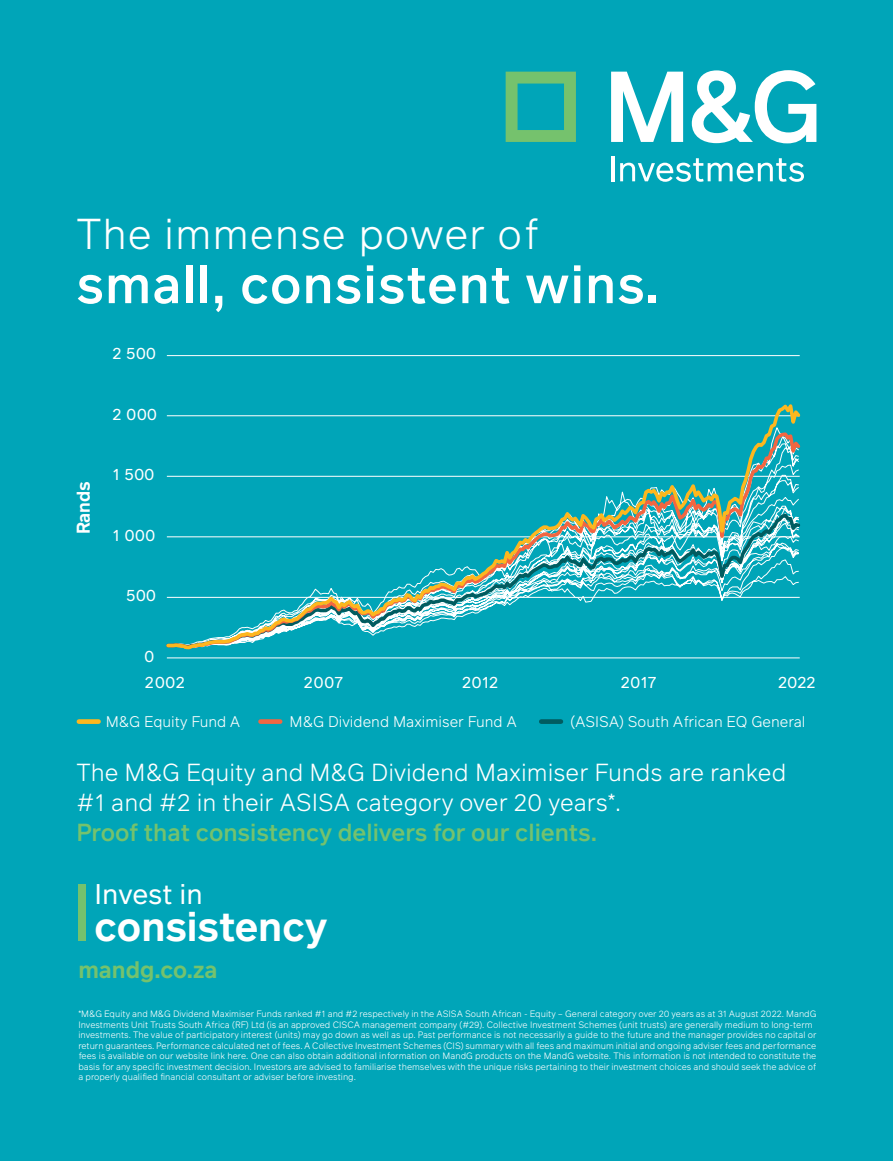
<style>
.page{position:relative;width:893px;height:1161px;background:#00a5b8}
.page>*{position:absolute;margin:0;border:0;box-sizing:border-box;transform-origin:0 0}
.t1{font:500 52.5px "Infra";letter-spacing:.02em;color:#fff}
.t2{font:300 42px "Infra";letter-spacing:.02em;color:#fff}
.t3{font:600 40.5px "Infra";color:#fff}
.t4{font:27.75px "Infra";letter-spacing:-.005em;color:#fff}
.t5{font:300 24px/30px "Infra";color:#fff}
.t6{font:500 24px "Infra";color:#75c26d}
.t7{font:600 23.25px "Infra";color:#75c26d}
.t8{font:600 18px "Infra";color:#fff}
.t9{font:15.9px "Infra";color:#fff}
.t10{font:300 15px "Infra";color:#fff}
.t11{font:300 9px/10.5px "Infra";color:#fff}
</style>
<div class="page">
<svg style="left:611px;top:72px;width:72px;height:70px"></svg>
<svg style="left:692px;top:70px;width:124px;height:73px"></svg>
<hr style="left:611px;top:156px;width:3px;height:25px;background:#fff">
<svg style="left:620px;top:158px;width:184px;height:24px"></svg>
<svg style="left:506px;top:72px;width:70px;height:70px"></svg>
<div style="left:78px;top:884px;width:8px;height:56px;background:#75c26d"></div>
<div style="left:541px;top:719px;width:20px;height:5px;background:#015c60"></div>
<div style="left:261px;top:719px;width:19px;height:5px;background:#f26641"></div>
<hr style="left:167px;top:355px;width:633px;height:1px;background:#fff">
<hr style="left:167px;top:658px;width:633px;height:1px;background:#fff">
<svg style="left:166px;top:404px;width:635px;height:246px"></svg>
<div style="left:79px;top:719px;width:20px;height:5px;background:#fdb71e"></div>
<h2 class="t2" style="left:76px;top:205px;width:464px">The immense power of</h2>
<h1 class="t1" style="left:76px;top:247px;width:584px">small, consistent wins.</h1>
<h3 class="t9" style="left:113px;top:342px;width:45px">2 500</h3>
<h3 class="t8" style="left:70px;top:534px;width:55px;rotate:-90deg">Rands</h3>
<h3 class="t9" style="left:113px;top:403px;width:46px">2 000</h3>
<h3 class="t9" style="left:113px;top:463px;width:44px">1 500</h3>
<h3 class="t9" style="left:113px;top:524px;width:45px">1 000</h3>
<h3 class="t9" style="left:126px;top:584px;width:32px">500</h3>
<h3 class="t9" style="left:144px;top:645px;width:12px">0</h3>
<h3 class="t9" style="left:145px;top:671px;width:41px">2002</h3>
<h3 class="t9" style="left:304px;top:671px;width:41px">2007</h3>
<h3 class="t9" style="left:462px;top:671px;width:37px">2012</h3>
<h3 class="t9" style="left:621px;top:671px;width:37px">2017</h3>
<h3 class="t9" style="left:778px;top:671px;width:39px">2022</h3>
<h3 class="t10" style="left:106px;top:711px;width:136px">M&amp;G Equity Fund A</h3>
<h3 class="t10" style="left:290px;top:711px;width:229px">M&amp;G Dividend Maximiser Fund A</h3>
<h3 class="t10" style="left:570px;top:711px;width:237px">(ASISA) South African EQ General</h3>
<h3 class="t5" style="left:76px;top:757px;width:711px">The M&amp;G Equity and M&amp;G Dividend Maximiser Funds are ranked #1 and #2 in their ASISA category over 20 years*.</h3>
<h3 class="t6" style="left:76px;top:815px;width:522px">Proof that consistency delivers for our clients.</h3>
<h3 class="t4" style="left:95px;top:875px;width:110px">Invest in</h3>
<h3 class="t3" style="left:95px;top:897px;width:234px">consistency</h3>
<h3 class="t7" style="left:78px;top:953px;width:141px">mandg.co.za</h3>
<p class="t11" style="left:78px;top:1008px;width:740px">*M&amp;G Equity and M&amp;G Dividend Maximiser Funds ranked #1 and #2 respectively in the ASISA South African - Equity – General category over 20 years as at 31 August 2022. MandG Investments Unit Trusts South Africa (RF) Ltd (is an approved CISCA management company (#29). Collective Investment Schemes (unit trusts) are generally medium to long-term investments. The value of participatory interest (units) may go down as well as up. Past performance is not necessarily a guide to the future and the manager provides no capital or return guarantees. Performance calculated net of fees. A Collective Investment Schemes (CIS) summary with all fees and maximum initial and ongoing adviser fees and performance fees is available on our website link here. One can also obtain additional information on MandG products on the MandG website. This information is not intended to constitute the basis for any specific investment decision. Investors are advised to familiarise themselves with the unique risks pertaining to their investment choices and should seek the advice of a properly qualified financial consultant or adviser before investing.</p>
</div>
